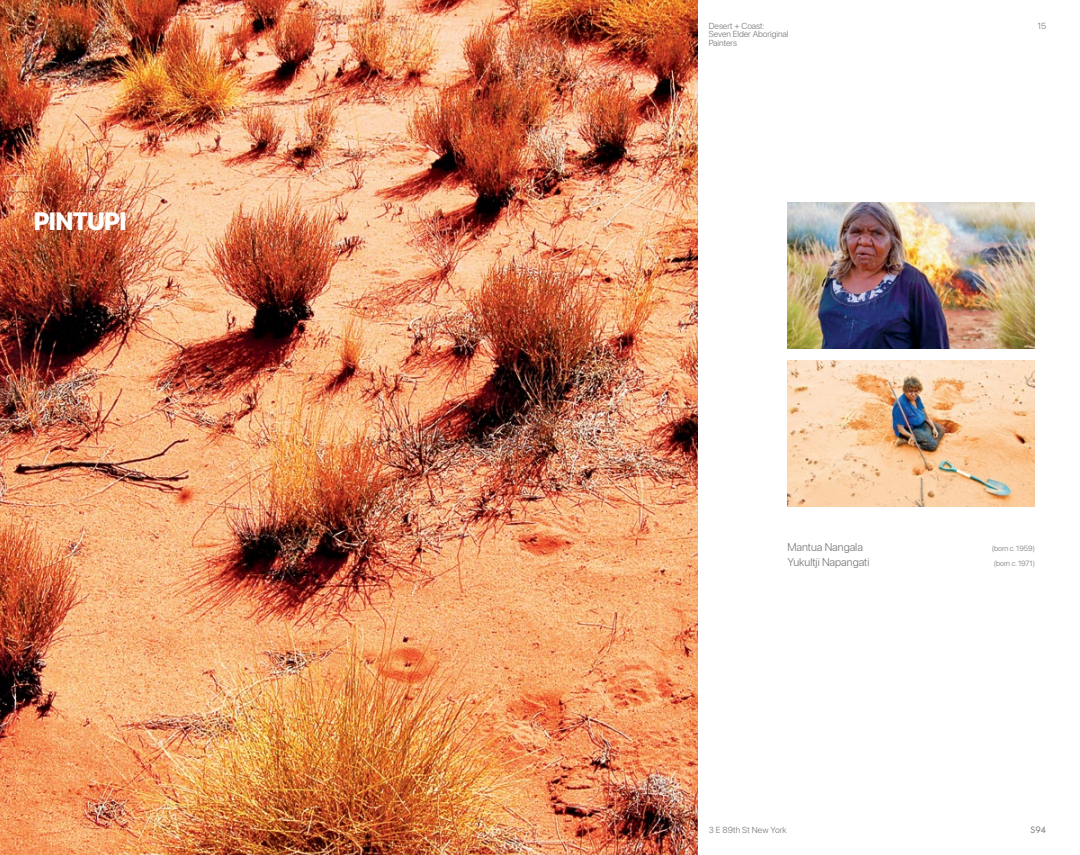
<style>
.page{position:relative;width:1080px;height:855px;background:#fff}
.page>*{position:absolute;margin:0;border:0;box-sizing:border-box;transform-origin:0 0}
.t1{font:800 25px "SF Pro Display";letter-spacing:-.03em;color:#fff}
.t2{font:300 11.25px/15px "SF Pro Display";color:#77787b}
.t3{font:300 8.75px/8.8px "SF Pro Display";color:#77787b}
.t4{font:8.75px "Reply";color:#77787b}
.t5{font:300 7.5px/15px "SF Pro Display";color:#77787b}
</style>
<div class="page">
<img style="left:788px;top:202px;width:247px;height:147px">
<img style="left:788px;top:360px;width:247px;height:146px">
<img style="left:0;top:0;width:698px;height:855px">
<h1 class="t1" style="left:34px;top:206px;width:94px">PINTUPI</h1>
<p class="t3" style="left:709px;top:21px;width:81px">Desert + Coast:<br>Seven Elder Aboriginal<br>Painters</p>
<p class="t3" style="left:1038px;top:21px;width:10px">15</p>
<p class="t2" style="left:788px;top:539px;width:84px">Mantua Nangala<br>Yukultji Napangati</p>
<p class="t5" style="left:992px;top:541px;width:45px">(born c. 1959) (born c. 1971)</p>
<p class="t3" style="left:709px;top:825px;width:79px">3 E 89th St New York</p>
<p class="t4" style="left:1031px;top:824px;width:17px">S94</p>
</div>
